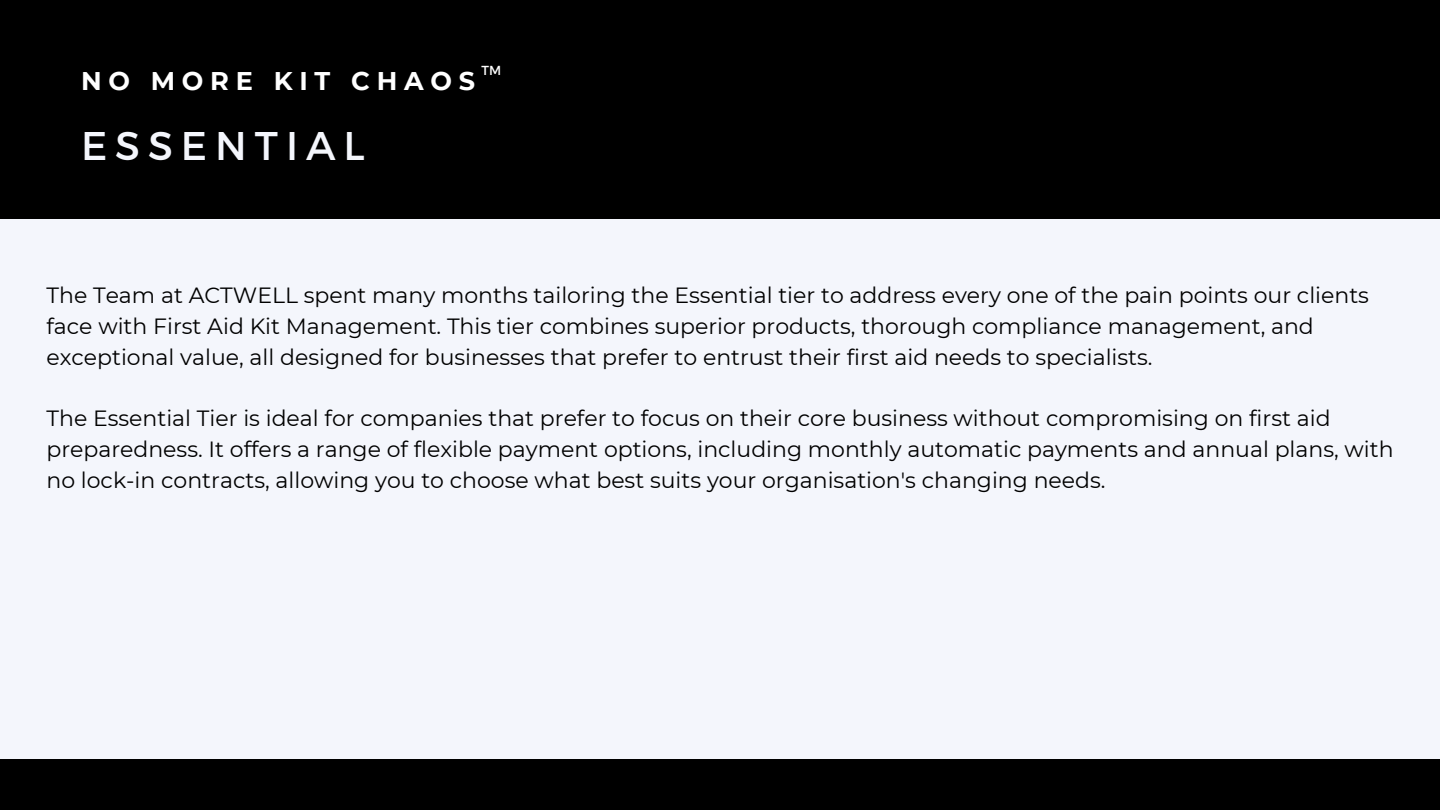
<style>
.page{position:relative;width:1440px;height:810px;background:#000}
.page>*{position:absolute;margin:0;border:0;box-sizing:border-box;transform-origin:0 0}
.t1{font:40px "Montserrat";letter-spacing:.2em;color:#f4f6fc}
.t2{font:700 25.6px "Montserrat";letter-spacing:.265em;color:#fff}
.t3{font:22px/30.8px "Montserrat";color:#000}
.t4{font:13.1px "Montserrat";color:#fff}
</style>
<div class="page">
<div style="left:0;top:219px;width:1440px;height:540px;background:#f4f6fc"></div>
<p class="t4" style="left:481px;top:62px;width:21px">TM</p>
<p class="t2" style="left:81px;top:65px;width:396px">NO MORE KIT CHAOS</p>
<p class="t1" style="left:81px;top:120px;width:286px">ESSENTIAL</p>
<p class="t3" style="left:46px;top:280px;width:1324px">The Team at ACTWELL spent many months tailoring the Essential tier to address every one of the pain points our clients face with First Aid Kit Management. This tier combines superior products, thorough compliance management, and exceptional value, all designed for businesses that prefer to entrust their first aid needs to specialists.</p>
<p class="t3" style="left:46px;top:403px;width:1349px">The Essential Tier is ideal for companies that prefer to focus on their core business without compromising on first aid preparedness. It offers a range of flexible payment options, including monthly automatic payments and annual plans, with no lock-in contracts, allowing you to choose what best suits your organisation's changing needs.</p>
</div>
